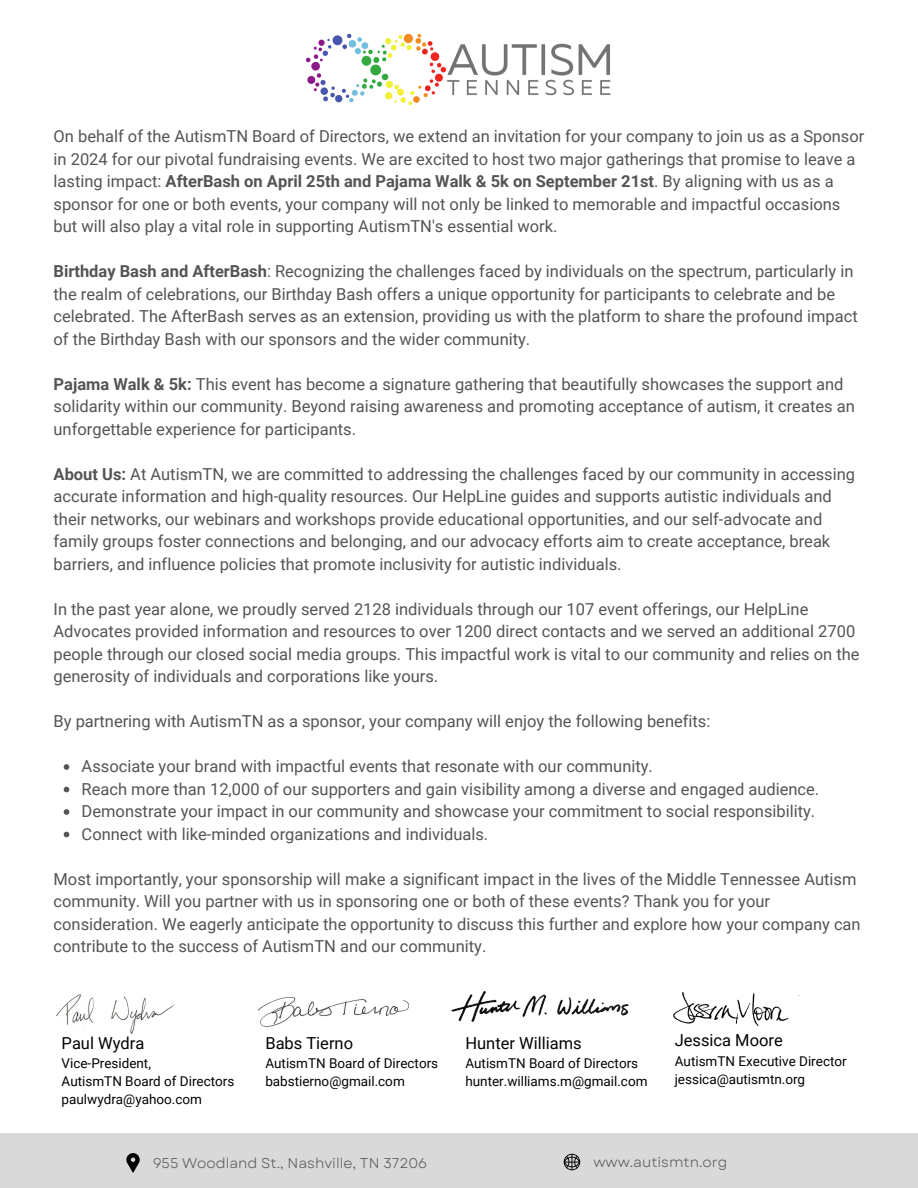
<style>
.page{position:relative;width:918px;height:1188px;background:#fff}
.page>*{position:absolute;margin:0;border:0;box-sizing:border-box;transform-origin:0 0}
.t1{font:16.5px/22.5px "Roboto";color:#545454}
.t2{font:16.5px "Roboto";color:#030303}
.t3{font:14.1px "Garet";color:#545454}
.t4{font:13.5px "Roboto";color:#030303}
.s1{font-weight:700}
</style>
<div class="page">
<div style="left:0;top:1133px;width:918px;height:55px;background:#d9d9d9"></div>
<svg style="left:126px;top:1153px;width:14px;height:20px"></svg>
<svg style="left:564px;top:1154px;width:16px;height:16px"></svg>
<img style="left:305px;top:33px;width:306px;height:73px">
<img style="left:673px;top:991px;width:127px;height:48px">
<img style="left:258px;top:997px;width:152px;height:30px">
<img style="left:56px;top:994px;width:118px;height:40px">
<img style="left:451px;top:991px;width:178px;height:31px">
<svg style="left:64px;top:764px;width:5px;height:6px"></svg>
<svg style="left:64px;top:787px;width:5px;height:5px"></svg>
<svg style="left:64px;top:809px;width:5px;height:6px"></svg>
<svg style="left:64px;top:832px;width:5px;height:5px"></svg>
<p class="t1" style="left:54px;top:125px;width:812px">On behalf of the AutismTN Board of Directors, we extend an invitation for your company to join us as a Sponsor in 2024 for our pivotal fundraising events. We are excited to host two major gatherings that promise to leave a lasting impact: <span class="s1">AfterBash on April 25th and Pajama Walk &amp; 5k on September 21st</span>. By aligning with us as a sponsor for one or both events, your company will not only be linked to memorable and impactful occasions but will also play a vital role in supporting AutismTN's essential work.</p>
<p class="t1" style="left:54px;top:260px;width:806px"><span class="s1">Birthday Bash and AfterBash</span>: Recognizing the challenges faced by individuals on the spectrum, particularly in the realm of celebrations, our Birthday Bash offers a unique opportunity for participants to celebrate and be celebrated. The AfterBash serves as an extension, providing us with the platform to share the profound impact of the Birthday Bash with our sponsors and the wider community.</p>
<p class="t1" style="left:54px;top:373px;width:803px"><span class="s1">Pajama Walk &amp; 5k:</span> This event has become a signature gathering that beautifully showcases the support and solidarity within our community. Beyond raising awareness and promoting acceptance of autism, it creates an unforgettable experience for participants.</p>
<p class="t1" style="left:54px;top:463px;width:803px"><span class="s1">About Us:</span> At AutismTN, we are committed to addressing the challenges faced by our community in accessing accurate information and high-quality resources. Our HelpLine guides and supports autistic individuals and their networks, our webinars and workshops provide educational opportunities, and our self-advocate and family groups foster connections and belonging, and our advocacy efforts aim to create acceptance, break barriers, and influence policies that promote inclusivity for autistic individuals.</p>
<p class="t1" style="left:54px;top:598px;width:808px">In the past year alone, we proudly served 2128 individuals through our 107 event offerings, our HelpLine Advocates provided information and resources to over 1200 direct contacts and we served an additional 2700 people through our closed social media groups. This impactful work is vital to our community and relies on the generosity of individuals and corporations like yours.</p>
<p class="t1" style="left:54px;top:710px;width:658px">By partnering with AutismTN as a sponsor, your company will enjoy the following benefits:</p>
<p class="t1" style="left:82px;top:755px;width:573px">Associate your brand with impactful events that resonate with our community.</p>
<p class="t1" style="left:82px;top:778px;width:739px">Reach more than 12,000 of our supporters and gain visibility among a diverse and engaged audience.</p>
<p class="t1" style="left:82px;top:800px;width:735px">Demonstrate your impact in our community and showcase your commitment to social responsibility.</p>
<p class="t1" style="left:82px;top:823px;width:408px">Connect with like-minded organizations and individuals.</p>
<p class="t1" style="left:54px;top:868px;width:809px">Most importantly, your sponsorship will make a significant impact in the lives of the Middle Tennessee Autism community. Will you partner with us in sponsoring one or both of these events? Thank you for your consideration. We eagerly anticipate the opportunity to discuss this further and explore how your company can contribute to the success of AutismTN and our community.</p>
<p class="t2" style="left:62px;top:1033px;width:84px">Paul Wydra</p>
<p class="t4" style="left:62px;top:1055px;width:91px">Vice-President,</p>
<p class="t4" style="left:62px;top:1073px;width:174px">AutismTN Board of Directors</p>
<p class="t4" style="left:62px;top:1091px;width:142px">paulwydra@yahoo.com</p>
<p class="t2" style="left:265px;top:1033px;width:89px">Babs Tierno</p>
<p class="t4" style="left:265px;top:1055px;width:174px">AutismTN Board of Directors</p>
<p class="t4" style="left:265px;top:1073px;width:141px">babstierno@gmail.com</p>
<p class="t3" style="left:153px;top:1153px;width:276px">955 Woodland St., Nashville, TN 37206</p>
<p class="t2" style="left:465px;top:1033px;width:118px">Hunter Williams</p>
<p class="t4" style="left:465px;top:1055px;width:174px">AutismTN Board of Directors</p>
<p class="t4" style="left:465px;top:1073px;width:184px">hunter.williams.m@gmail.com</p>
<p class="t2" style="left:675px;top:1031px;width:110px">Jessica Moore</p>
<p class="t4" style="left:675px;top:1053px;width:173px">AutismTN Executive Director</p>
<p class="t4" style="left:675px;top:1071px;width:132px">jessica@autismtn.org</p>
<p class="t3" style="left:593px;top:1152px;width:136px">www.autismtn.org</p>
</div>
